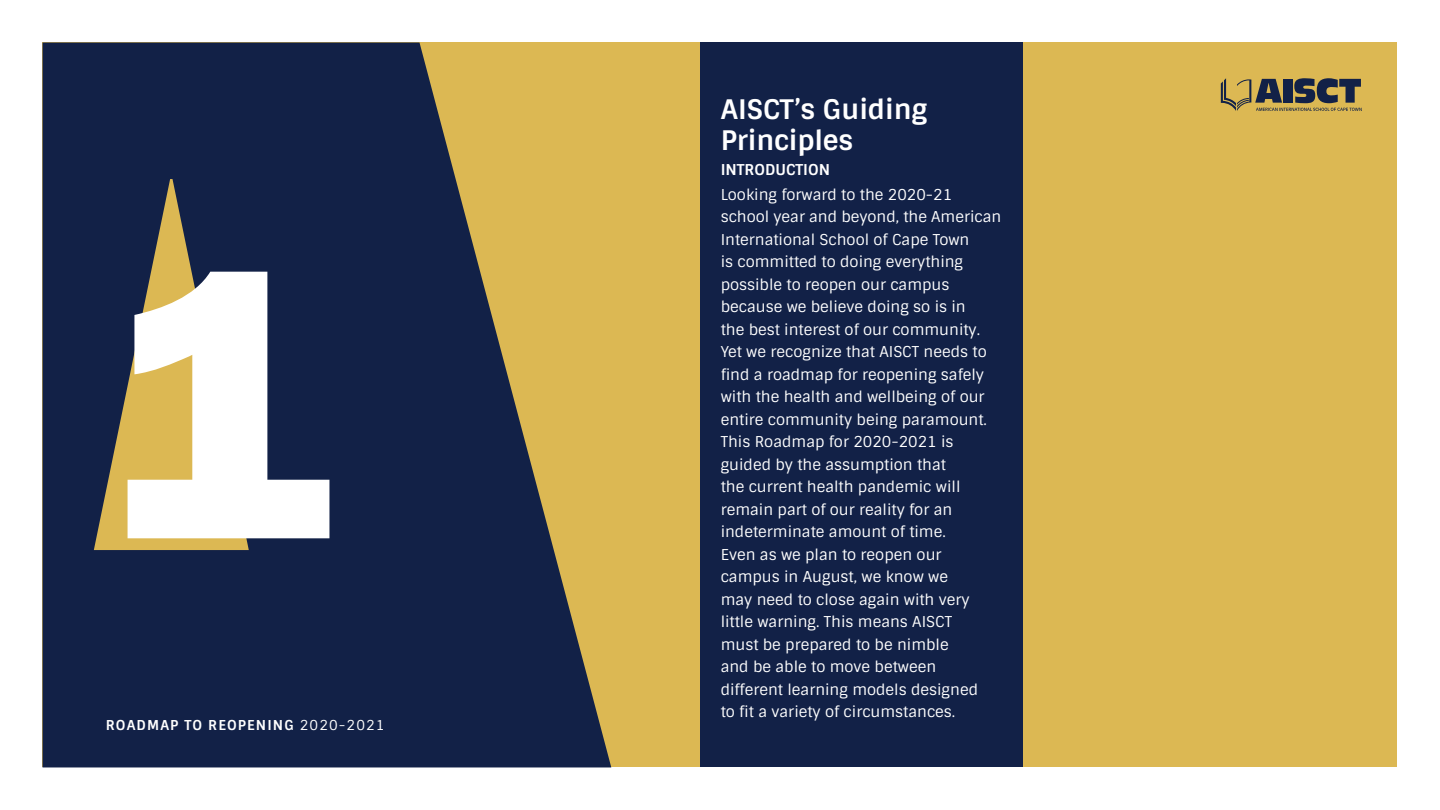
<style>
.page{position:relative;width:1440px;height:810px;background:#fff}
.page>*{position:absolute;margin:0;border:0;box-sizing:border-box;transform-origin:0 0}
.t1{font:700 27px/30.8px "Sintony";color:#fff}
.t2{font:15px/22.5px "Sintony";color:#fff}
.t3{font:700 15px "Sintony";color:#fff}
.t4{font:700 13.65px "Sintony";letter-spacing:.08em;color:#fff}
.s1{font-weight:400}
</style>
<div class="page">
<div style="left:43px;top:43px;width:1354px;height:724px;background:#dcb853"></div>
<svg style="left:43px;top:43px;width:568px;height:724px;fill:#122147"></svg>
<div style="left:701px;top:43px;width:322px;height:724px;background:#122147"></div>
<svg style="left:1221px;top:78px;width:141px;height:33px"></svg>
<svg style="left:128px;top:272px;width:201px;height:266px;fill:#fff"></svg>
<p class="t4" style="left:106px;top:717px;width:280px">ROADMAP TO REOPENING <span class="s1">2020-2021</span></p>
<h1 class="t1" style="left:721px;top:95px;width:208px">AISCT’s Guiding<br>Principles</h1>
<p class="t3" style="left:721px;top:160px;width:111px">INTRODUCTION</p>
<p class="t2" style="left:721px;top:184px;width:282px">Looking forward to the 2020-21 school year and beyond, the American<br>International School of Cape Town<br>is committed to doing everything possible to reopen our campus because we believe doing so is in<br>the best interest of our community.<br>Yet we recognize that AISCT needs to find a roadmap for reopening safely with the health and wellbeing of our entire community being paramount.<br>This Roadmap for 2020-2021 is guided by the assumption that<br>the current health pandemic will remain part of our reality for an indeterminate amount of time.<br>Even as we plan to reopen our campus in August, we know we<br>may need to close again with very little warning. This means AISCT<br>must be prepared to be nimble<br>and be able to move between different learning models designed<br>to fit a variety of circumstances.</p>
</div>
